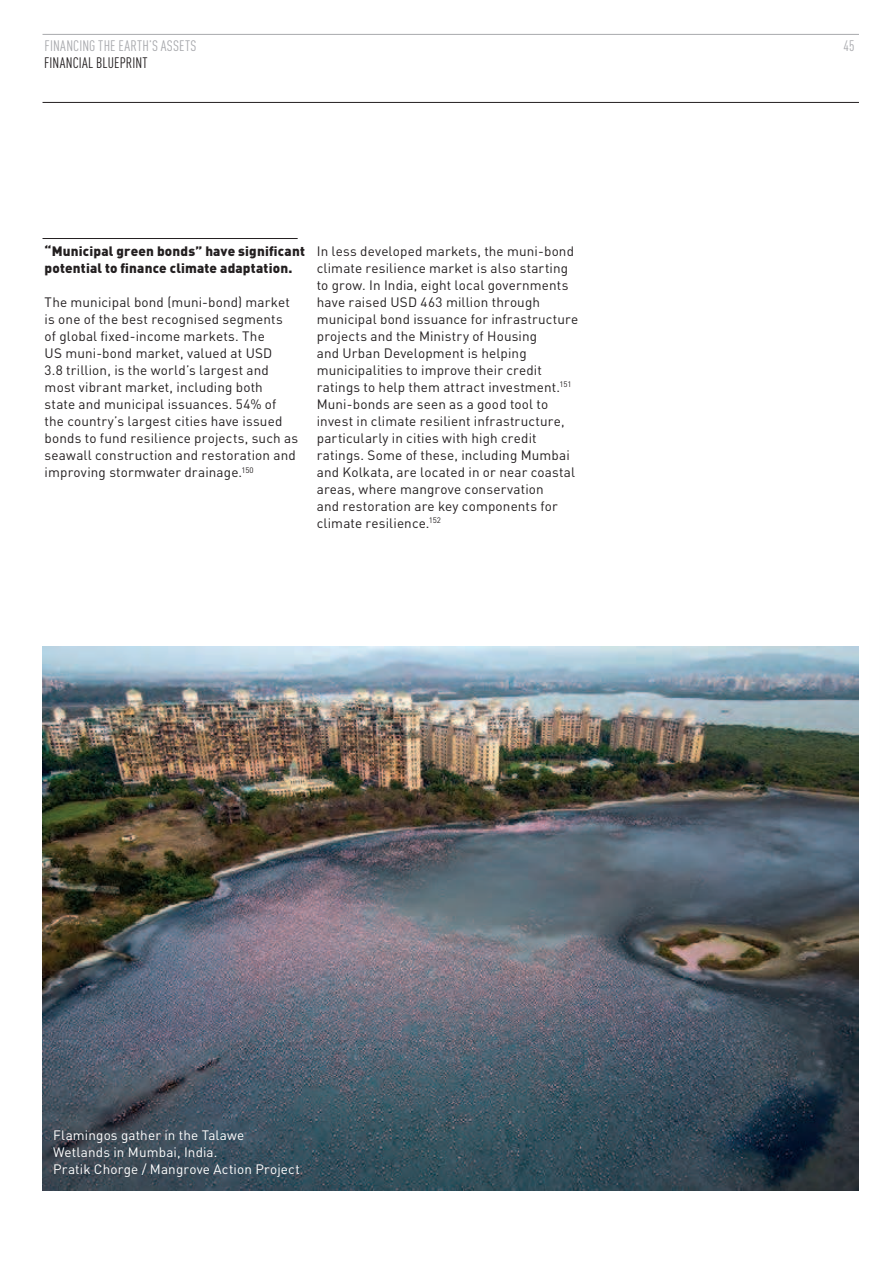
<style>
.page{position:relative;width:893px;height:1263px;background:#fff}
.page>*{position:absolute;margin:0;border:0;box-sizing:border-box;transform-origin:0 0}
.t1{font:condensed 15px "DIN Pro";letter-spacing:.02em;color:#a8a9ad}
.t2{font:condensed 15px "DIN Pro";letter-spacing:.005em;color:#231f20}
.t3{font:13.5px/17px "DIN";letter-spacing:.01em;color:#231f20}
.t4{font:13.5px/17px "DIN";letter-spacing:.01em;color:#fff}
.t5{font:900 13.5px/17px "DIN";letter-spacing:.015em;color:#231f20}
</style>
<div class="page">
<img style="left:43px;top:646px;width:816px;height:545px">
<hr style="left:43px;top:238px;width:255px;height:1px;background:#231f20">
<hr style="left:43px;top:34px;width:816px;height:1px;background:#a8a9ad">
<hr style="left:43px;top:102px;width:816px;height:1px;background:#231f20">
<p class="t1" style="left:45px;top:40px;width:153px">FINANCING THE EARTH’S ASSETS</p>
<p class="t2" style="left:44px;top:57px;width:105px">FINANCIAL BLUEPRINT</p>
<p class="t5" style="left:45px;top:243px;width:262px">“Municipal green bonds” have significant potential to finance climate adaptation.</p>
<p class="t3" style="left:45px;top:294px;width:255px">The municipal bond (muni-bond) market is one of the best recognised segments<br>of global fixed-income markets. The<br>US muni-bond market, valued at USD<br>3.8 trillion, is the world’s largest and most vibrant market, including both<br>state and municipal issuances. 54% of the country’s largest cities have issued bonds to fund resilience projects, such as seawall construction and restoration and improving stormwater drainage.<sup>150</sup></p>
<p class="t3" style="left:317px;top:243px;width:263px">In less developed markets, the muni-bond climate resilience market is also starting to grow. In India, eight local governments have raised USD 463 million through municipal bond issuance for infrastructure projects and the Ministry of Housing<br>and Urban Development is helping municipalities to improve their credit ratings to help them attract investment.<sup>151<br></sup>Muni-bonds are seen as a good tool to invest in climate resilient infrastructure, particularly in cities with high credit ratings. Some of these, including Mumbai and Kolkata, are located in or near coastal areas, where mangrove conservation<br>and restoration are key components for climate resilience.<sup>152</sup></p>
<p class="t4" style="left:53px;top:1127px;width:248px">Flamingos gather in the Talawe<br>Wetlands in Mumbai, India.<br>Pratik Chorge / Mangrove Action Project</p>
<p class="t1" style="left:844px;top:40px;width:13px">45</p>
</div>
